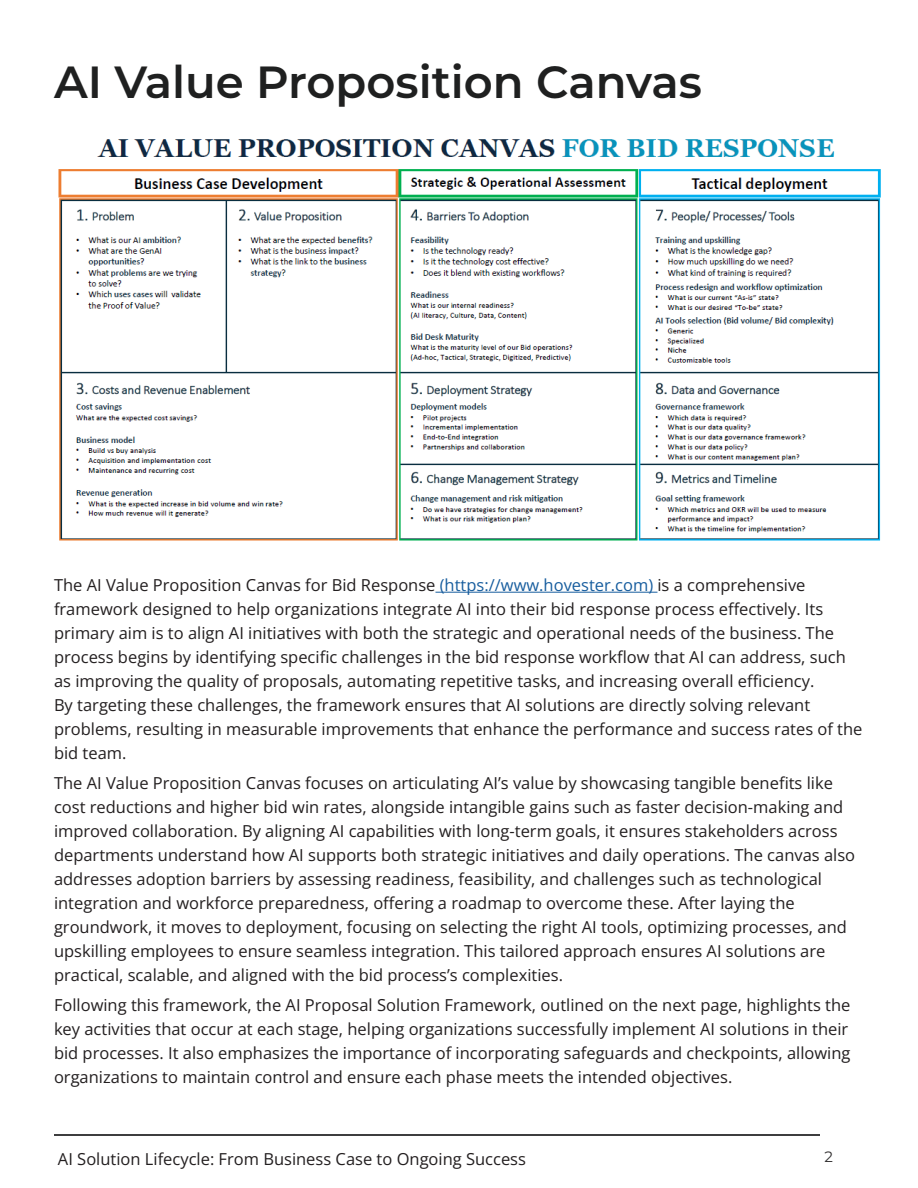
<style>
.page{position:relative;width:918px;height:1188px;background:#fff}
.page>*{position:absolute;margin:0;border:0;box-sizing:border-box;transform-origin:0 0}
.t1{font:600 45px "Montserrat";color:#1f2020}
.Body_Text{font:300 16.5px/24px "Open Sans";color:#231f20}
.t2{font:15px "Montserrat";color:#312f30}
.s1{color:#175d9e}
</style>
<div class="page">
<hr style="left:54px;top:1134px;width:766px;height:1px;background:#3e3e3f">
<hr style="left:435px;top:592px;width:222px;height:1px;background:#175d9e">
<img style="left:58px;top:139px;width:823px;height:402px">
<p class="t1" style="left:54px;top:50px;width:649px">AI Value Proposition Canvas</p>
<p class="Body_Text" style="left:54px;top:573px;width:810px">The AI Value Proposition Canvas for Bid Response <span class="s1">(https://www.hovester.com)</span> is a comprehensive framework designed to help organizations integrate AI into their bid response process effectively. Its primary aim is to align AI initiatives with both the strategic and operational needs of the business. The process begins by identifying specific challenges in the bid response workflow that AI can address, such as improving the quality of proposals, automating repetitive tasks, and increasing overall efficiency.<br>By targeting these challenges, the framework ensures that AI solutions are directly solving relevant problems, resulting in measurable improvements that enhance the performance and success rates of the bid team.</p>
<p class="Body_Text" style="left:54px;top:771px;width:803px">The AI Value Proposition Canvas focuses on articulating AI’s value by showcasing tangible benefits like cost reductions and higher bid win rates, alongside intangible gains such as faster decision-making and improved collaboration. By aligning AI capabilities with long-term goals, it ensures stakeholders across departments understand how AI supports both strategic initiatives and daily operations. The canvas also addresses adoption barriers by assessing readiness, feasibility, and challenges such as technological integration and workforce preparedness, offering a roadmap to overcome these. After laying the groundwork, it moves to deployment, focusing on selecting the right AI tools, optimizing processes, and upskilling employees to ensure seamless integration. This tailored approach ensures AI solutions are practical, scalable, and aligned with the bid process’s complexities.</p>
<p class="Body_Text" style="left:54px;top:993px;width:798px">Following this framework, the AI Proposal Solution Framework, outlined on the next page, highlights the key activities that occur at each stage, helping organizations successfully implement AI solutions in their bid processes. It also emphasizes the importance of incorporating safeguards and checkpoints, allowing organizations to maintain control and ensure each phase meets the intended objectives.</p>
<p class="Body_Text" style="left:58px;top:1147px;width:470px">AI Solution Lifecycle: From Business Case to Ongoing Success</p>
<p class="t2" style="left:824px;top:1146px;width:10px">2</p>
</div>
